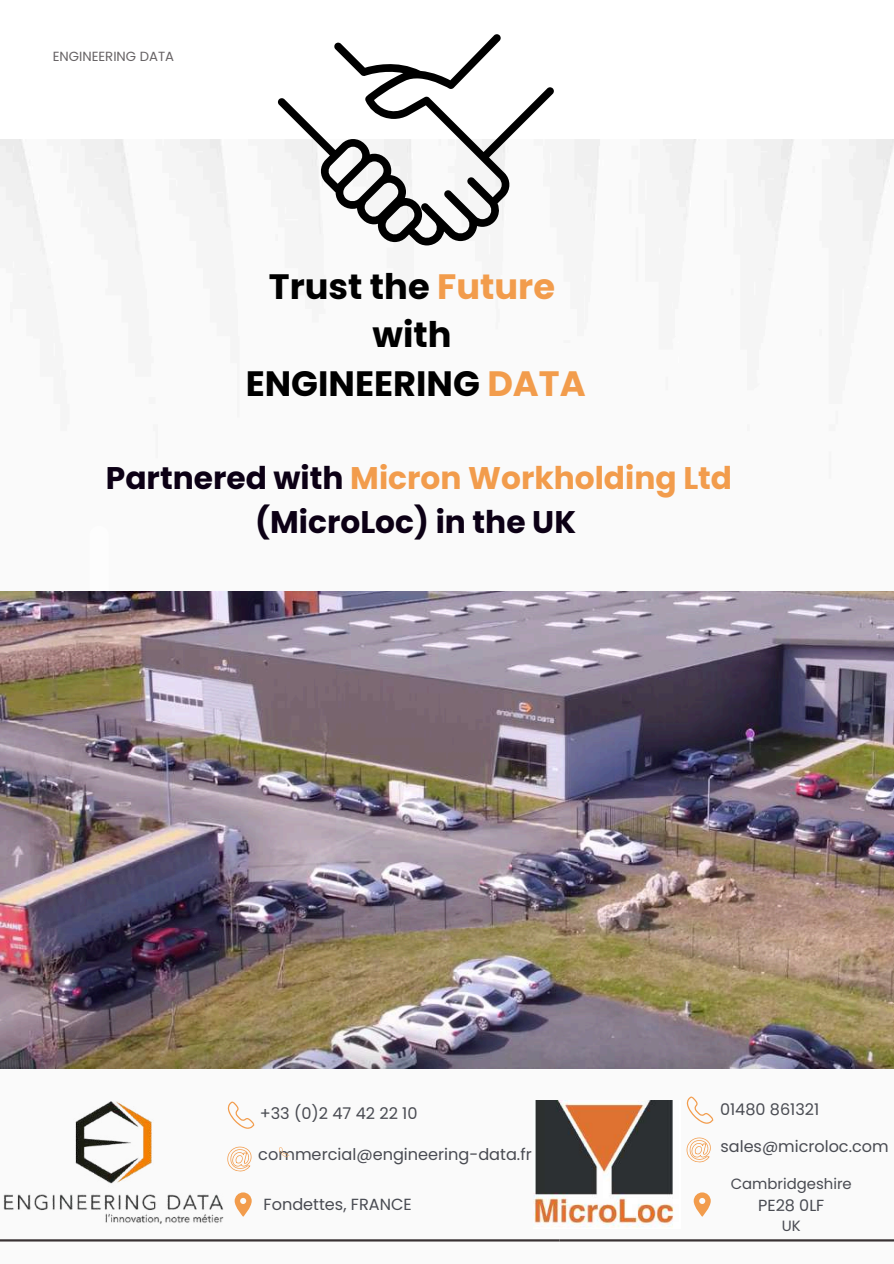
<style>
.page{position:relative;width:894px;height:1264px;background:#fff}
.page>*{position:absolute;margin:0;border:0;box-sizing:border-box;transform-origin:0 0}
.t1{font:700 35.25px/48.6px "Poppins";color:#000;text-align:center}
.t2{font:700 31.2px/43.7px "Poppins";color:#0c0015;text-align:center}
.t3{font:16.2px "Poppins";color:#494b52}
.t4{font:16.05px "Poppins";color:#494b52}
.t5{font:14.85px "Poppins";color:#494b52}
.t6{font:13.2px "Poppins";color:#676365}
.s1{color:#f29c4c}
</style>
<div class="page">
<img style="left:0;top:140px;width:893px;height:1102px">
<div style="left:89px;top:526px;width:20px;height:256px;background:#fdfdfd;border-radius:10px"></div>
<img style="left:0;top:1089px;width:235px;height:146px">
<svg style="left:227px;top:1146px;width:24px;height:25px"></svg>
<hr style="left:0;top:1239px;width:559px;height:2px;background:#3a3334">
<hr style="left:559px;top:1239px;width:334px;height:2px;background:#3a3334">
<img style="left:0;top:592px;width:893px;height:476px">
<svg style="left:227px;top:1100px;width:28px;height:28px"></svg>
<svg style="left:234px;top:1192px;width:17px;height:24px"></svg>
<svg style="left:277px;top:34px;width:277px;height:211px"></svg>
<img style="left:533px;top:1100px;width:146px;height:128px">
<svg style="left:279px;top:1146px;width:10px;height:10px"></svg>
<svg style="left:686px;top:1095px;width:28px;height:28px"></svg>
<svg style="left:686px;top:1137px;width:24px;height:25px"></svg>
<svg style="left:693px;top:1192px;width:17px;height:24px"></svg>
<p class="t6" style="left:53px;top:48px;width:123px">ENGINEERING DATA</p>
<h1 class="t1" style="left:245px;top:262px;width:341px">Trust the <span class="s1">Future </span>with<br>ENGINEERING <span class="s1">DATA</span></h1>
<h2 class="t2" style="left:106px;top:456px;width:627px">Partnered with <span class="s1">Micron Workholding Ltd </span>(MicroLoc) in the UK</h2>
<p class="t3" style="left:259px;top:1101px;width:159px">+33 (0)2 47 42 22 10</p>
<p class="t3" style="left:258px;top:1142px;width:275px">commercial@engineering-data.fr</p>
<p class="t4" style="left:263px;top:1192px;width:150px">Fondettes, FRANCE</p>
<p class="t4" style="left:720px;top:1097px;width:101px">01480 861321</p>
<p class="t4" style="left:720px;top:1134px;width:170px">sales@microloc.com</p>
<p class="t5" style="left:730px;top:1173px;width:122px">Cambridgeshire</p>
<p class="t4" style="left:758px;top:1193px;width:68px">PE28 0LF</p>
<p class="t5" style="left:781px;top:1215px;width:20px">UK</p>
</div>
